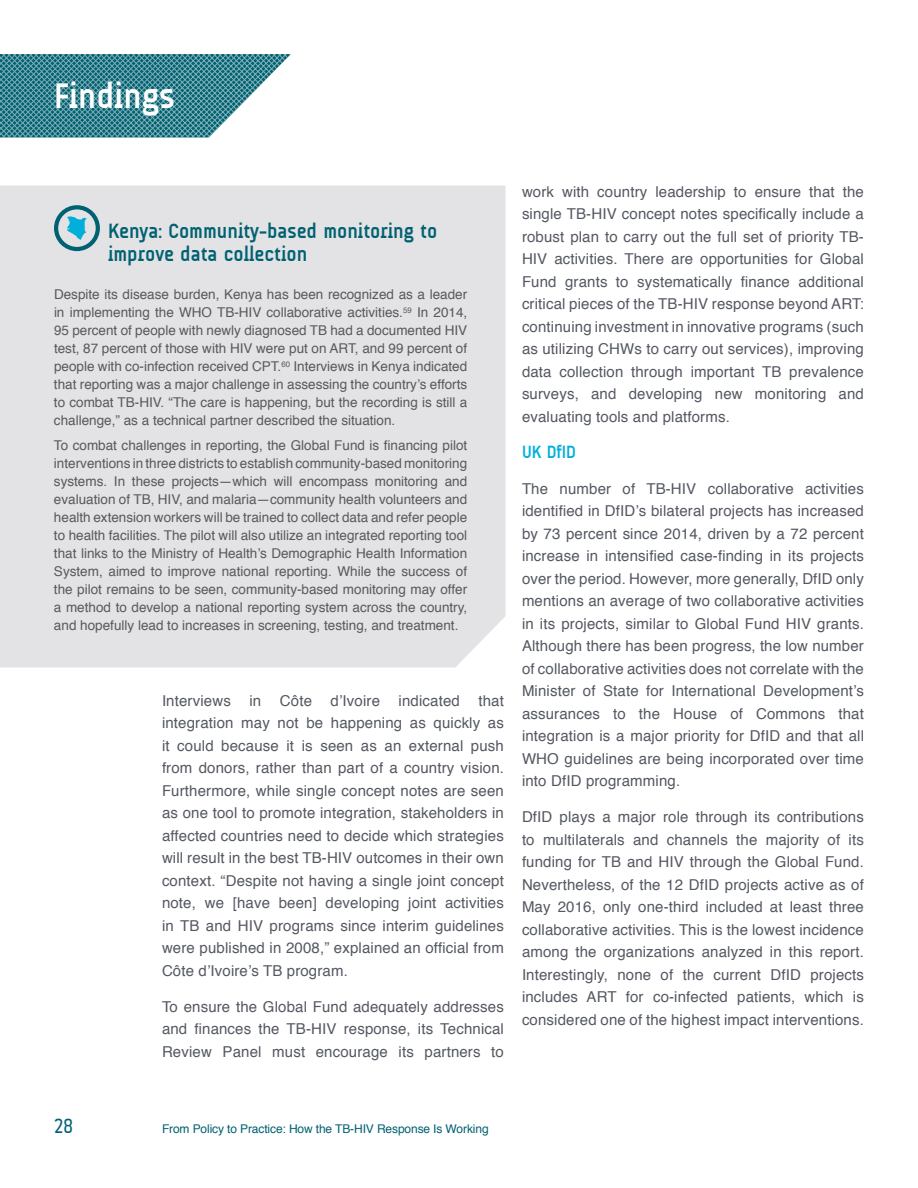
<style>
.page{position:relative;width:918px;height:1188px;background:#fff}
.page>*{position:absolute;margin:0;border:0;box-sizing:border-box;transform-origin:0 0}
.t1{font:700 36px "A Udimat";color:#fff}
.t2{font:700 21px/22.5px "A Udimat";color:#006171}
.t3{font:21px "A Udimat";color:#006171}
.t4{font:700 18px "A Udimat";color:#00b0da}
.t5{font:15px/22.5px "Helvetica";letter-spacing:.01em;color:#545861;text-align:justify}
.t6{font:13.5px/18px "Helvetica";color:#58595b;text-align:justify}
.t7{font:12px "Helvetica";letter-spacing:-.01em;color:#006171}
</style>
<div class="page">
<svg style="left:0;top:54px;width:291px;height:83px"></svg>
<div style="left:0;top:186px;width:506px;height:482px;background:#e3e3e6"></div>
<svg style="left:54px;top:205px;width:46px;height:46px"></svg>
<h1 class="t1" style="left:54px;top:75px;width:122px">Findings</h1>
<h2 class="t2" style="left:108px;top:220px;width:331px">Kenya: Community-based monitoring to improve data collection</h2>
<p class="t6" style="left:54px;top:286px;width:415px">Despite its disease burden, Kenya has been recognized as a leader in implementing the WHO TB-HIV collaborative activities.<sup>59</sup> In 2014, 95 percent of people with newly diagnosed TB had a documented HIV test, 87 percent of those with HIV were put on ART, and 99 percent of people with co-infection received CPT.<sup>60</sup> Interviews in Kenya indicated that reporting was a major challenge in assessing the country’s efforts to combat TB-HIV. “The care is happening, but the recording is still a challenge,” as a technical partner described the situation.</p>
<p class="t6" style="left:54px;top:436px;width:415px">To combat challenges in reporting, the Global Fund is financing pilot interventions in three districts to establish community-based monitoring systems. In these projects—which will encompass monitoring and evaluation of TB, HIV, and malaria—community health volunteers and health extension workers will be trained to collect data and refer people to health facilities. The pilot will also utilize an integrated reporting tool that links to the Ministry of Health’s Demographic Health Information System, aimed to improve national reporting. While the success of the pilot remains to be seen, community-based monitoring may offer a method to develop a national reporting system across the country, and hopefully lead to increases in screening, testing, and treatment.</p>
<p class="t5" style="left:162px;top:690px;width:344px">Interviews in Côte d’Ivoire indicated that integration may not be happening as quickly as it could because it is seen as an external push from donors, rather than part of a country vision.<br>Furthermore, while single concept notes are seen as one tool to promote integration, stakeholders in affected countries need to decide which strategies will result in the best TB-HIV outcomes in their own context. “Despite not having a single joint concept note, we [have been] developing joint activities in TB and HIV programs since interim guidelines were published in 2008,” explained an official from Côte d’Ivoire’s TB program.</p>
<p class="t5" style="left:162px;top:996px;width:343px">To ensure the Global Fund adequately addresses and finances the TB-HIV response, its Technical Review Panel must encourage its partners to</p>
<p class="t5" style="left:522px;top:181px;width:343px">work with country leadership to ensure that the single TB-HIV concept notes specifically include a robust plan to carry out the full set of priority TB-HIV activities. There are opportunities for Global Fund grants to systematically finance additional critical pieces of the TB-HIV response beyond ART: continuing investment in innovative programs (such as utilizing CHWs to carry out services), improving data collection through important TB prevalence surveys, and developing new monitoring and evaluating tools and platforms.</p>
<p class="t4" style="left:522px;top:442px;width:55px">UK DfID</p>
<p class="t5" style="left:522px;top:478px;width:344px">The number of TB-HIV collaborative activities identified in DfID’s bilateral projects has increased by 73 percent since 2014, driven by a 72 percent increase in intensified case-finding in its projects over the period. However, more generally, DfID only mentions an average of two collaborative activities in its projects, similar to Global Fund HIV grants.<br>Although there has been progress, the low number of collaborative activities does not correlate with the Minister of State for International Development’s assurances to the House of Commons that integration is a major priority for DfID and that all WHO guidelines are being incorporated over time into DfID programming.</p>
<p class="t5" style="left:522px;top:806px;width:343px">DfID plays a major role through its contributions to multilaterals and channels the majority of its funding for TB and HIV through the Global Fund.<br>Nevertheless, of the 12 DfID projects active as of May 2016, only one-third included at least three collaborative activities. This is the lowest incidence among the organizations analyzed in this report.<br>Interestingly, none of the current DfID projects includes ART for co-infected patients, which is considered one of the highest impact interventions.</p>
<h2 class="t3" style="left:54px;top:1114px;width:21px">28</h2>
<p class="t7" style="left:162px;top:1120px;width:328px">From Policy to Practice: How the TB-HIV Response Is Working</p>
</div>
